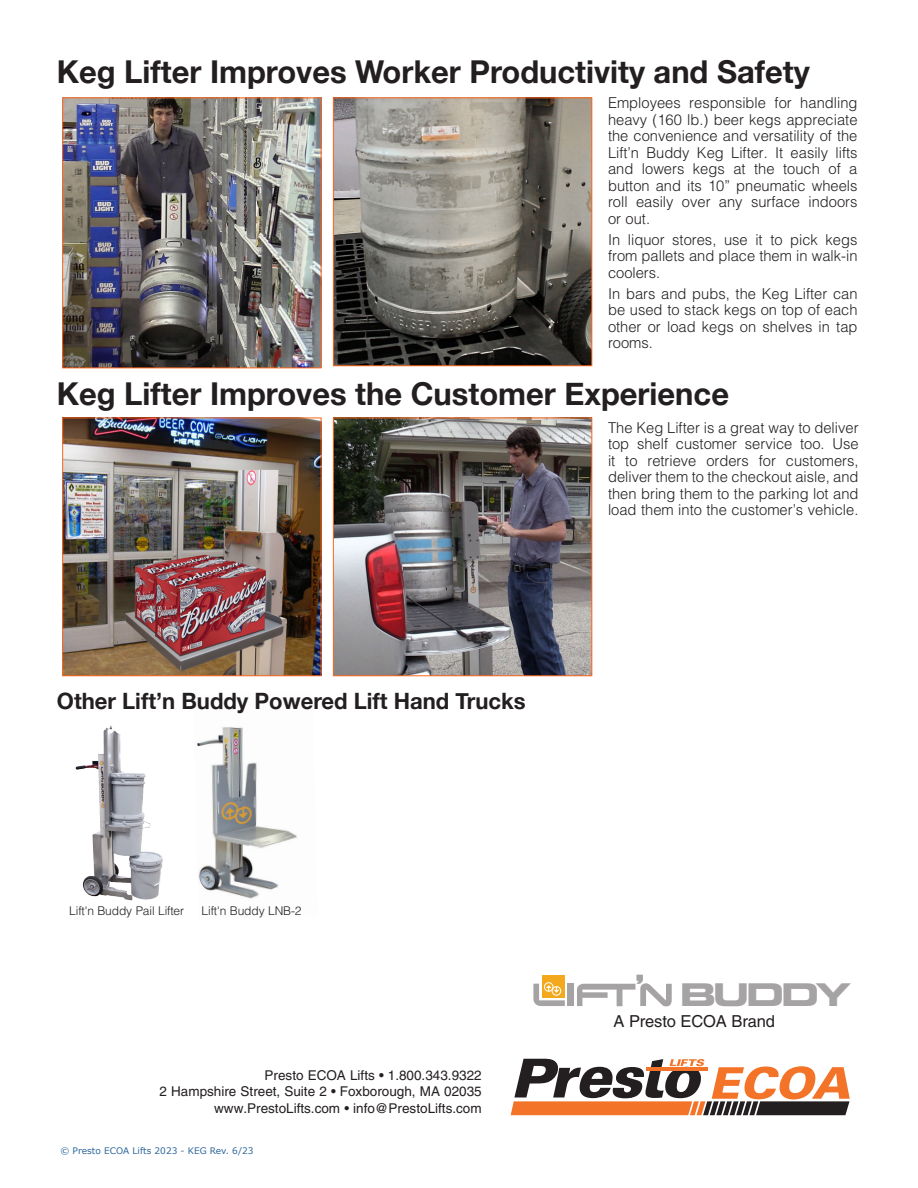
<style>
.page{position:relative;width:918px;height:1188px;background:#fff}
.page>*{position:absolute;margin:0;border:0;box-sizing:border-box;transform-origin:0 0}
.t1{font:700 31.5px "Helvetica Neue";color:#231f20}
.t2{font:31.35px "Eurostile Bold Extended Two";letter-spacing:-.1em;color:#a5a3a4;scale:1.1 1}
.t3{font:700 22.5px "Helvetica Neue";color:#231f20}
.t4{font:16.5px "Helvetica LT Std";letter-spacing:-.01em;color:#231f20}
.t5{font:300 15px/16.5px "Helvetica LT Std";color:#231f20;text-align:justify}
.t6{font:13.5px/16.5px "Helvetica LT Std";color:#231f20;text-align:right}
.t7{font:300 12px "Helvetica LT Std";letter-spacing:-.01em;color:#231f20}
.t8{font:9px "Verdana";color:#2e679b}
</style>
<div class="page">
<img style="left:64px;top:100px;width:255px;height:266px">
<img style="left:64px;top:420px;width:255px;height:254px">
<div style="left:62px;top:418px;width:259px;height:258px;border:1px solid #ff661c"></div>
<img style="left:335px;top:100px;width:255px;height:264px">
<div style="left:333px;top:98px;width:259px;height:268px;border:1px solid #ff661c"></div>
<img style="left:335px;top:420px;width:255px;height:254px">
<div style="left:333px;top:418px;width:259px;height:258px;border:1px solid #ff661c"></div>
<img style="left:197px;top:727px;width:100px;height:172px">
<img style="left:75px;top:725px;width:88px;height:176px">
<svg style="left:511px;top:1059px;width:339px;height:56px"></svg>
<div style="left:568px;top:984px;width:6px;height:22px;background:#a5a3a4"></div>
<svg style="left:577px;top:975px;width:95px;height:32px"></svg>
<div style="left:542px;top:975px;width:23px;height:22px;background:#f4a81d"></div>
<svg style="left:533px;top:982px;width:32px;height:24px"></svg>
<p class="t1" style="left:57px;top:47px;width:754px">Keg Lifter Improves Worker Productivity and Safety</p>
<p class="t5" style="left:608px;top:95px;width:251px">Employees responsible for handling heavy (160 lb.) beer kegs appreciate the convenience and versatility of the Lift’n Buddy Keg Lifter. It easily lifts and lowers kegs at the touch of a button and its 10” pneumatic wheels roll easily over any surface indoors or out.</p>
<p class="t5" style="left:608px;top:231px;width:251px">In liquor stores, use it to pick kegs from pallets and place them in walk-in coolers.</p>
<p class="t5" style="left:608px;top:285px;width:251px">In bars and pubs, the Keg Lifter can be used to stack kegs on top of each other or load kegs on shelves in tap rooms.</p>
<p class="t1" style="left:57px;top:369px;width:674px">Keg Lifter Improves the Customer Experience</p>
<p class="t3" style="left:57px;top:683px;width:470px">Other Lift’n Buddy Powered Lift Hand Trucks</p>
<p class="t7" style="left:69px;top:903px;width:116px">Lift'n Buddy Pail Lifter</p>
<p class="t7" style="left:202px;top:903px;width:101px">Lift'n Buddy LNB-2</p>
<p class="t6" style="left:265px;top:1067px;width:219px">Presto ECOA Lifts • 1.800.343.9322</p>
<p class="t6" style="left:160px;top:1083px;width:324px">2 Hampshire Street, Suite 2 • Foxborough, MA 02035 www.PrestoLifts.com • info@PrestoLifts.com</p>
<p class="t8" style="left:60px;top:1145px;width:195px">© Presto ECOA Lifts 2023 - KEG Rev. 6/23</p>
<p class="t5" style="left:608px;top:419px;width:252px">The Keg Lifter is a great way to deliver top shelf customer service too. Use it to retrieve orders for customers, deliver them to the checkout aisle, and then bring them to the parking lot and load them into the customer’s vehicle.</p>
<p class="t2" style="left:680px;top:973px;width:157px">BUDDY</p>
<p class="t4" style="left:613px;top:1012px;width:163px">A Presto ECOA Brand</p>
</div>
